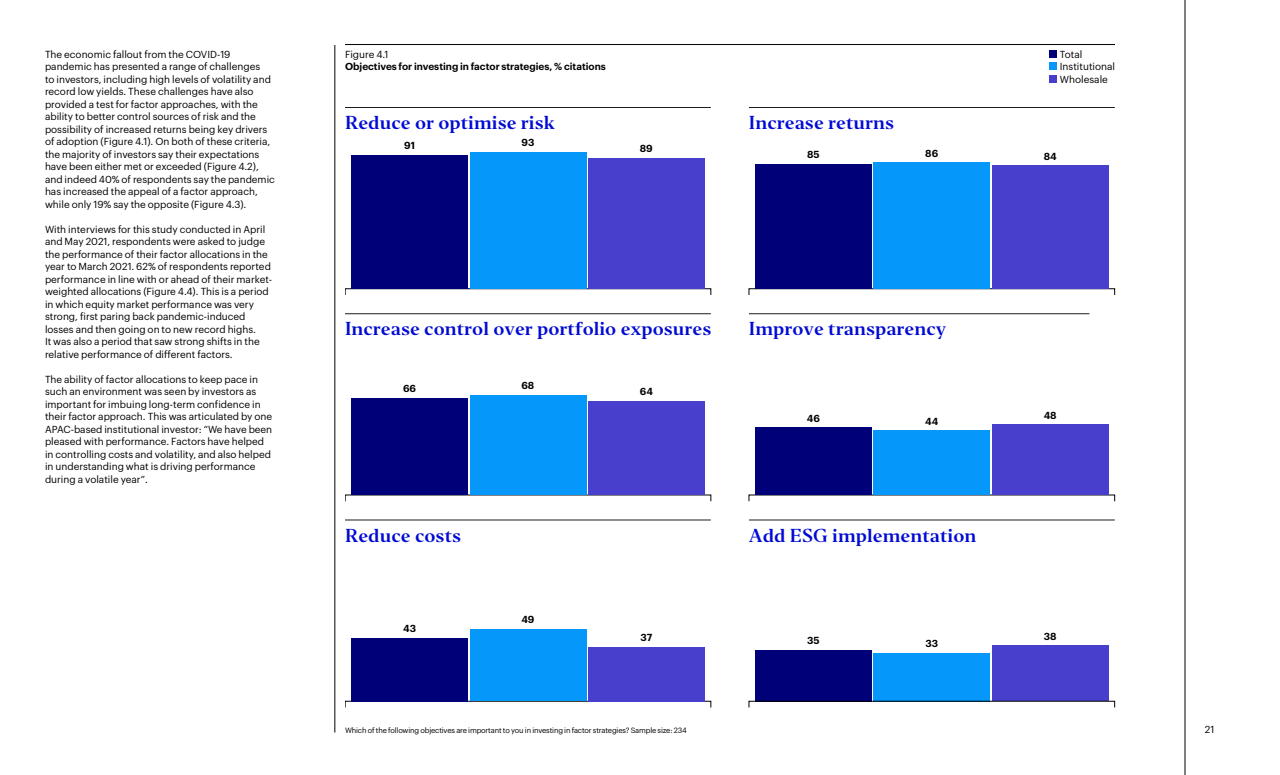
<style>
.page{position:relative;width:1280px;height:775px;background:#fff}
.page>*{position:absolute;margin:0;border:0;box-sizing:border-box;transform-origin:0 0}
.t1{font:17.5px "Invesco Editor";color:#000ad2}
.t2{font:10px/12.5px "Graphik";color:#000}
.t3{font:600 10px "Graphik";color:#000}
.t4{font:7.5px "Graphik";letter-spacing:-.02em;color:#000}
</style>
<div class="page">
<hr style="left:335px;top:45px;width:1px;height:687px;background:#000">
<hr style="left:345px;top:107px;width:366px;height:1px;background:#1d1d1b">
<hr style="left:345px;top:520px;width:366px;height:1px;background:#1d1d1b">
<hr style="left:749px;top:520px;width:366px;height:1px;background:#1d1d1b">
<hr style="left:345px;top:313px;width:366px;height:1px;background:#1d1d1b">
<hr style="left:749px;top:313px;width:340px;height:1px;background:#1d1d1b">
<hr style="left:749px;top:107px;width:366px;height:1px;background:#1d1d1b">
<div style="left:351px;top:155px;width:117px;height:134px;background:#000078"></div>
<div style="left:470px;top:152px;width:116px;height:137px;background:#0598fa"></div>
<div style="left:588px;top:158px;width:117px;height:131px;background:#483fcd"></div>
<div style="left:755px;top:164px;width:117px;height:125px;background:#000078"></div>
<div style="left:874px;top:163px;width:116px;height:126px;background:#0598fa"></div>
<div style="left:992px;top:165px;width:116px;height:124px;background:#483fcd"></div>
<div style="left:351px;top:398px;width:117px;height:97px;background:#000078"></div>
<div style="left:470px;top:395px;width:116px;height:100px;background:#0598fa"></div>
<div style="left:588px;top:401px;width:117px;height:94px;background:#483fcd"></div>
<div style="left:755px;top:427px;width:117px;height:68px;background:#000078"></div>
<div style="left:874px;top:430px;width:116px;height:65px;background:#0598fa"></div>
<div style="left:992px;top:425px;width:116px;height:70px;background:#483fcd"></div>
<div style="left:351px;top:638px;width:117px;height:63px;background:#000078"></div>
<div style="left:470px;top:629px;width:116px;height:72px;background:#0598fa"></div>
<div style="left:588px;top:647px;width:117px;height:54px;background:#483fcd"></div>
<div style="left:755px;top:650px;width:117px;height:51px;background:#000078"></div>
<div style="left:874px;top:653px;width:116px;height:48px;background:#0598fa"></div>
<div style="left:992px;top:645px;width:116px;height:56px;background:#483fcd"></div>
<hr style="left:345px;top:44px;width:770px;height:1px;background:#000">
<div style="left:1049px;top:50px;width:7px;height:8px;background:#000078"></div>
<div style="left:1049px;top:63px;width:7px;height:7px;background:#0598fa"></div>
<div style="left:1049px;top:75px;width:7px;height:7px;background:#483fcd"></div>
<hr style="left:1185px;top:0;width:1px;height:775px;background:#000">
<p class="t2" style="left:45px;top:47px;width:231px">The economic fallout from the COVID-19 pandemic has presented a range of challenges<br>to investors, including high levels of volatility and record low yields. These challenges have also provided a test for factor approaches, with the ability to better control sources of risk and the possibility of increased returns being key drivers of adoption (Figure 4.1). On both of these criteria, the majority of investors say their expectations have been either met or exceeded (Figure 4.2), and indeed 40% of respondents say the pandemic has increased the appeal of a factor approach, while only 19% say the opposite (Figure 4.3).</p>
<p class="t2" style="left:45px;top:222px;width:229px">With interviews for this study conducted in April and May 2021, respondents were asked to judge the performance of their factor allocations in the year to March 2021. 62% of respondents reported performance in line with or ahead of their market&shy;weighted allocations (Figure 4.4). This is a period in which equity market performance was very strong, first paring back pandemic-induced losses and then going on to new record highs.<br>It was also a period that saw strong shifts in the relative performance of different factors.</p>
<p class="t2" style="left:45px;top:372px;width:229px">The ability of factor allocations to keep pace in such an environment was seen by investors as important for imbuing long-term confidence in their factor approach. This was articulated by one APAC-based institutional investor: “We have been pleased with performance. Factors have helped in controlling costs and volatility, and also helped in understanding what is driving performance during a volatile year”.</p>
<p class="t2" style="left:345px;top:47px;width:45px">Figure 4.1</p>
<p class="t3" style="left:345px;top:59px;width:262px">Objectives for investing in factor strategies, % citations</p>
<h1 class="t1" style="left:345px;top:111px;width:212px">Reduce or optimise risk</h1>
<h1 class="t1" style="left:749px;top:111px;width:147px">Increase returns</h1>
<p class="t2" style="left:1060px;top:47px;width:57px">Total<br>Institutional<br>Wholesale</p>
<p class="t3" style="left:404px;top:138px;width:12px">91</p>
<p class="t3" style="left:521px;top:135px;width:14px">93</p>
<p class="t3" style="left:640px;top:141px;width:14px">89</p>
<p class="t3" style="left:807px;top:147px;width:14px">85</p>
<p class="t3" style="left:925px;top:145px;width:14px">86</p>
<p class="t3" style="left:1044px;top:148px;width:14px">84</p>
<h1 class="t1" style="left:345px;top:318px;width:368px">Increase control over portfolio exposures</h1>
<h1 class="t1" style="left:749px;top:318px;width:199px">Improve transparency</h1>
<p class="t3" style="left:403px;top:381px;width:15px">66</p>
<p class="t3" style="left:521px;top:378px;width:14px">68</p>
<p class="t3" style="left:640px;top:384px;width:15px">64</p>
<p class="t3" style="left:807px;top:410px;width:15px">46</p>
<p class="t3" style="left:925px;top:413px;width:15px">44</p>
<h1 class="t1" style="left:345px;top:524px;width:118px">Reduce costs</h1>
<h1 class="t1" style="left:749px;top:524px;width:229px">Add ESG implementation</h1>
<p class="t3" style="left:403px;top:621px;width:14px">43</p>
<p class="t3" style="left:521px;top:612px;width:15px">49</p>
<p class="t3" style="left:640px;top:630px;width:13px">37</p>
<p class="t3" style="left:807px;top:633px;width:14px">35</p>
<p class="t3" style="left:925px;top:636px;width:14px">33</p>
<p class="t3" style="left:1044px;top:407px;width:14px">48</p>
<p class="t3" style="left:1044px;top:628px;width:14px">38</p>
<p class="t4" style="left:345px;top:724px;width:343px">Which of the following objectives are important to you in investing in factor strategies? Sample size: 234</p>
<p class="t2" style="left:1205px;top:722px;width:11px">21</p>
</div>
